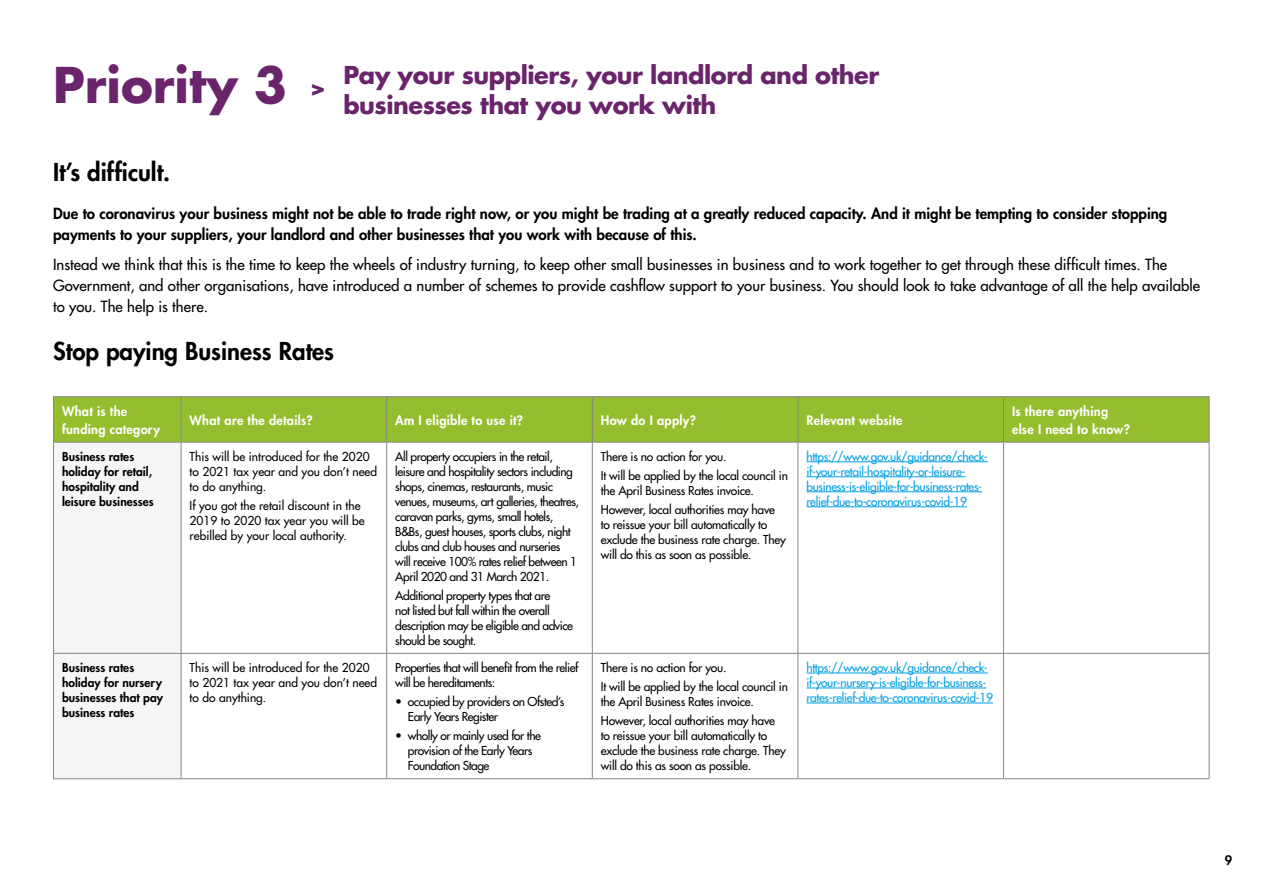
<style>
.page{position:relative;width:1263px;height:893px;background:#fff}
.page>*{position:absolute;margin:0;border:0;box-sizing:border-box;transform-origin:0 0}
.t1{font:700 48px "Futura Std";color:#69246b}
.t2{font:700 24px/30px "Futura Std";letter-spacing:-.02em;color:#69246b}
.t3{font:800 24px "Futura Std";color:#000}
.t4{font:500 15px/21px "Futura Std";color:#000}
.t5{font:800 15px/21px "Futura Std";color:#000}
.t6{font:800 12.75px/18px "Futura Std";letter-spacing:.02em;color:#fff}
.t7{font:800 12.75px "Futura Std";color:#000}
.t8{font:500 12px/15px "Futura Std";letter-spacing:-.04em;color:#000}
.t9{font:500 12px/19.2px "Futura Std";letter-spacing:-.02em;color:#000}
.t10{font:500 12px/15px "Futura Std";letter-spacing:-.03em;color:#009fe3}
.t11{font:500 12px/15px "Futura Std";color:#000}
.t12{font:800 12px/15px "Futura Std";color:#000}
</style>
<div class="page">
<div style="left:54px;top:397px;width:1155px;height:45px;background:#95be2e"></div>
<div style="left:54px;top:443px;width:127px;height:335px;background:#f6f6f6"></div>
<svg style="left:182px;top:443px;width:1027px;height:335px"></svg>
<hr style="left:53px;top:396px;width:128px;height:1px;background:#878787">
<hr style="left:53px;top:397px;width:1px;height:45px;background:#878787">
<hr style="left:181px;top:396px;width:206px;height:1px;background:#878787">
<hr style="left:181px;top:397px;width:1px;height:45px;background:#878787">
<hr style="left:387px;top:396px;width:205px;height:1px;background:#878787">
<hr style="left:386px;top:397px;width:1px;height:45px;background:#878787">
<hr style="left:592px;top:396px;width:206px;height:1px;background:#878787">
<hr style="left:592px;top:397px;width:1px;height:45px;background:#878787">
<hr style="left:798px;top:396px;width:205px;height:1px;background:#878787">
<hr style="left:797px;top:397px;width:1px;height:45px;background:#878787">
<hr style="left:1003px;top:396px;width:206px;height:1px;background:#878787">
<hr style="left:1003px;top:397px;width:1px;height:45px;background:#878787">
<hr style="left:1209px;top:397px;width:1px;height:45px;background:#878787">
<hr style="left:53px;top:442px;width:128px;height:1px;background:#878787">
<hr style="left:53px;top:443px;width:1px;height:210px;background:#878787">
<hr style="left:181px;top:442px;width:206px;height:1px;background:#878787">
<hr style="left:181px;top:443px;width:1px;height:210px;background:#878787">
<hr style="left:387px;top:442px;width:205px;height:1px;background:#878787">
<hr style="left:386px;top:443px;width:1px;height:210px;background:#878787">
<hr style="left:592px;top:442px;width:206px;height:1px;background:#878787">
<hr style="left:592px;top:443px;width:1px;height:210px;background:#878787">
<hr style="left:798px;top:442px;width:205px;height:1px;background:#878787">
<hr style="left:797px;top:443px;width:1px;height:210px;background:#878787">
<hr style="left:1003px;top:442px;width:206px;height:1px;background:#878787">
<hr style="left:1003px;top:443px;width:1px;height:210px;background:#878787">
<hr style="left:1209px;top:443px;width:1px;height:210px;background:#878787">
<hr style="left:53px;top:653px;width:128px;height:1px;background:#878787">
<hr style="left:53px;top:654px;width:1px;height:124px;background:#878787">
<hr style="left:181px;top:653px;width:206px;height:1px;background:#878787">
<hr style="left:181px;top:654px;width:1px;height:124px;background:#878787">
<hr style="left:387px;top:653px;width:205px;height:1px;background:#878787">
<hr style="left:386px;top:654px;width:1px;height:124px;background:#878787">
<hr style="left:592px;top:653px;width:206px;height:1px;background:#878787">
<hr style="left:592px;top:654px;width:1px;height:124px;background:#878787">
<hr style="left:798px;top:653px;width:205px;height:1px;background:#878787">
<hr style="left:797px;top:654px;width:1px;height:124px;background:#878787">
<hr style="left:1003px;top:653px;width:206px;height:1px;background:#878787">
<hr style="left:1003px;top:654px;width:1px;height:124px;background:#878787">
<hr style="left:1209px;top:654px;width:1px;height:124px;background:#878787">
<hr style="left:53px;top:778px;width:128px;height:1px;background:#878787">
<hr style="left:181px;top:778px;width:206px;height:1px;background:#878787">
<hr style="left:387px;top:778px;width:205px;height:1px;background:#878787">
<hr style="left:592px;top:778px;width:206px;height:1px;background:#878787">
<hr style="left:798px;top:778px;width:205px;height:1px;background:#878787">
<hr style="left:1003px;top:778px;width:206px;height:1px;background:#878787">
<hr style="left:806px;top:461px;width:182px;height:1px;background:#009fe3">
<hr style="left:806px;top:476px;width:159px;height:1px;background:#009fe3">
<hr style="left:806px;top:491px;width:176px;height:1px;background:#009fe3">
<hr style="left:806px;top:506px;width:161px;height:1px;background:#009fe3">
<hr style="left:806px;top:673px;width:182px;height:1px;background:#009fe3">
<hr style="left:806px;top:688px;width:180px;height:1px;background:#009fe3">
<hr style="left:806px;top:703px;width:187px;height:1px;background:#009fe3">
<h1 class="t1" style="left:53px;top:53px;width:275px">Priority 3 <sup>&gt;</sup></h1>
<h2 class="t2" style="left:343px;top:59px;width:537px">Pay your suppliers, your landlord and other businesses that you work with</h2>
<h2 class="t3" style="left:53px;top:157px;width:119px">It’s difficult.</h2>
<p class="t5" style="left:53px;top:203px;width:1116px">Due to coronavirus your business might not be able to trade right now, or you might be trading at a greatly reduced capacity. And it might be tempting to consider stopping payments to your suppliers, your landlord and other businesses that you work with because of this.</p>
<p class="t4" style="left:53px;top:254px;width:1148px">Instead we think that this is the time to keep the wheels of industry turning, to keep other small businesses in business and to work together to get through these difficult times. The<br>Government, and other organisations, have introduced a number of schemes to provide cashflow support to your business. You should look to take advantage of all the help available to you. The help is there.</p>
<h2 class="t3" style="left:53px;top:336px;width:282px">Stop paying Business Rates</h2>
<p class="t6" style="left:62px;top:402px;width:100px">What is the funding category</p>
<p class="t6" style="left:190px;top:411px;width:125px">What are the details?</p>
<p class="t6" style="left:395px;top:411px;width:129px">Am I eligible to use it?</p>
<p class="t6" style="left:601px;top:411px;width:97px">How do I apply?</p>
<p class="t6" style="left:806px;top:411px;width:98px">Relevant website</p>
<p class="t6" style="left:1012px;top:402px;width:119px">Is there anything else I need to know?</p>
<p class="t12" style="left:62px;top:449px;width:93px">Business rates holiday for retail, hospitality and leisure businesses</p>
<p class="t11" style="left:190px;top:449px;width:189px">This will be introduced for the 2020 to 2021 tax year and you don’t need to do anything.</p>
<p class="t9" style="left:601px;top:447px;width:189px">There is no action for you.<br>It will be applied by the local council in</p>
<p class="t9" style="left:601px;top:481px;width:176px">the April Business Rates invoice.<br>However, local authorities may have</p>
<p class="t9" style="left:601px;top:517px;width:187px;line-height:15px">to reissue your bill automatically to exclude the business rate charge. They will do this as soon as possible.</p>
<p class="t8" style="left:395px;top:449px;width:185px">All property occupiers in the retail, leisure and hospitality sectors including shops, cinemas, restaurants, music venues, museums, art galleries, theatres, caravan parks, gyms, small hotels, B&amp;Bs, guest houses, sports clubs, night clubs and club houses and nurseries<br>will receive 100% rates relief between 1<br>April 2020 and 31 March 2021.</p>
<p class="t8" style="left:395px;top:588px;width:179px">Additional property types that are<br>not listed but fall within the overall description may be eligible and advice should be sought.</p>
<p class="t10" style="left:806px;top:449px;width:183px">https://www.gov.uk/guidance/check&shy;if-your-retail-hospitality-or-leisure&shy;business-is-eligible-for-business-rates&shy;relief-due-to-coronavirus-covid-19</p>
<p class="t11" style="left:190px;top:498px;width:177px">If you got the retail discount in the<br>2019 to 2020 tax year you will be rebilled by your local authority.</p>
<p class="t12" style="left:62px;top:660px;width:102px">Business rates holiday for nursery businesses that pay business rates</p>
<p class="t11" style="left:190px;top:660px;width:189px">This will be introduced for the 2020 to 2021 tax year and you don’t need to do anything.</p>
<p class="t8" style="left:395px;top:660px;width:185px">Properties that will benefit from the relief will be hereditaments:</p>
<p class="t8" style="left:408px;top:694px;width:158px;text-indent:-13px">• occupied by providers on Ofsted’s<br>Early Years Register</p>
<p class="t8" style="left:408px;top:728px;width:135px;text-indent:-13px">• wholly or mainly used for the provision of the Early Years<br>Foundation Stage</p>
<p class="t9" style="left:601px;top:658px;width:189px">There is no action for you.<br>It will be applied by the local council in</p>
<p class="t9" style="left:601px;top:692px;width:176px">the April Business Rates invoice.<br>However, local authorities may have</p>
<p class="t9" style="left:601px;top:728px;width:187px;line-height:15px">to reissue your bill automatically to exclude the business rate charge. They will do this as soon as possible.</p>
<p class="t10" style="left:806px;top:660px;width:188px">https://www.gov.uk/guidance/check&shy;if-your-nursery-is-eligible-for-business&shy;rates-relief-due-to-coronavirus-covid-19</p>
<p class="t7" style="left:1225px;top:852px;width:9px">9</p>
</div>
